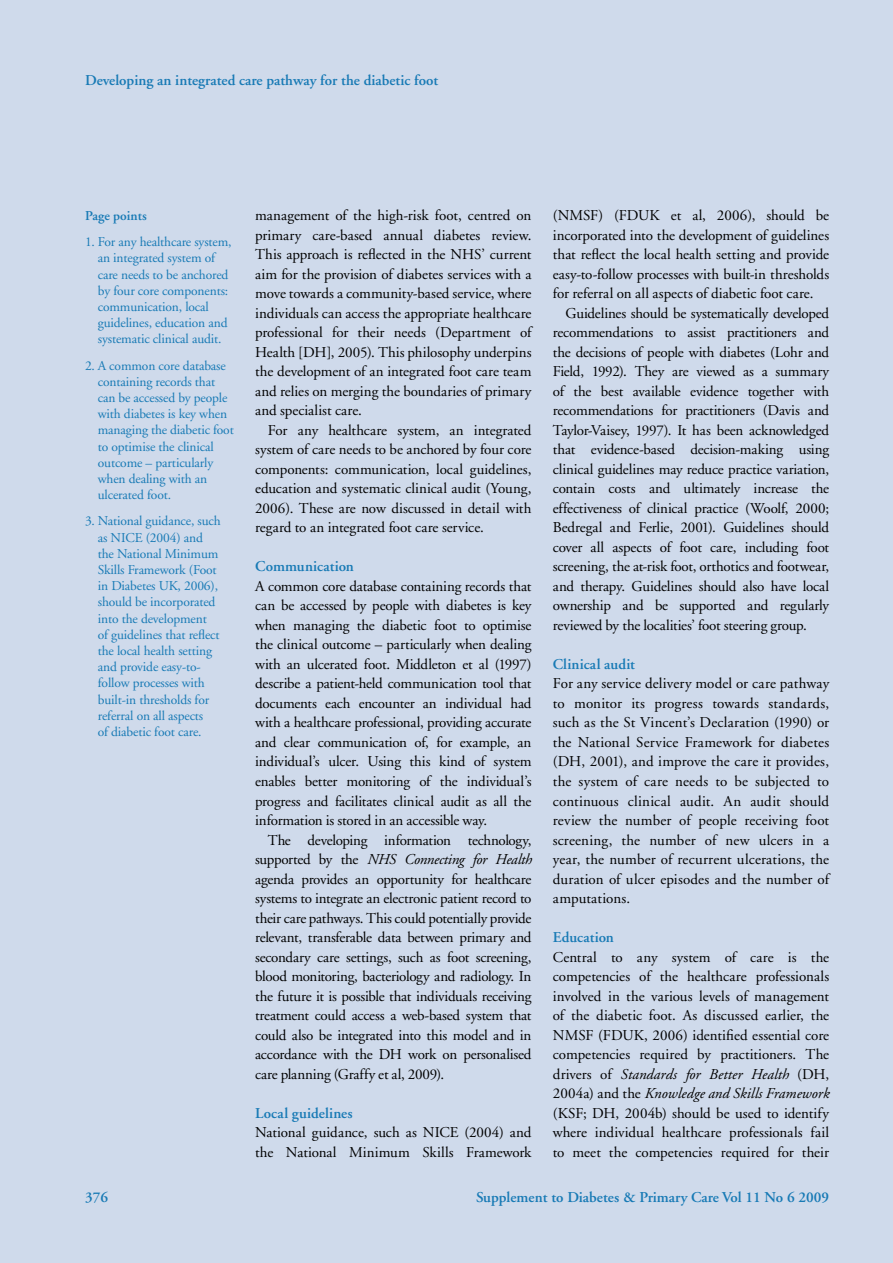
<style>
.page{position:relative;width:893px;height:1263px;background:#cfdaeb}
.page>*{position:absolute;margin:0;border:0;box-sizing:border-box;transform-origin:0 0}
.t1{font:15px/19.5px "Adobe Garamond";color:#000;text-align:justify}
.t2{font:600 15px "Adobe Garamond";color:#187ab5}
.t3{font:13.5px/16.2px "Adobe Garamond";letter-spacing:-.01em;color:#187ab5}
.t4{font:600 13.5px "Adobe Garamond";color:#187ab5}
.s1{font-style:italic}
</style>
<div class="page">
<p class="t2" style="left:85px;top:72px;width:355px">Developing an integrated care pathway for the diabetic foot</p>
<p class="t4" style="left:85px;top:208px;width:63px">Page points</p>
<p class="t3" style="left:98px;top:234px;width:135px;text-indent:-13px">1. For any healthcare system, an integrated system of care needs to be anchored by four core components: communication, local guidelines, education and systematic clinical audit.</p>
<p class="t3" style="left:98px;top:357px;width:138px;text-indent:-13px">2. A common core database containing records that can be accessed by people with diabetes is key when managing the diabetic foot to optimise the clinical outcome – particularly when dealing with an ulcerated foot.</p>
<p class="t3" style="left:98px;top:513px;width:125px;text-indent:-13px">3. National guidance, such as NICE (2004) and the National Minimum<br>Skills Framework (Foot in Diabetes UK, 2006), should be incorporated into the development<br>of guidelines that reflect the local health setting and provide easy-to&shy;follow processes with built-in thresholds for referral on all aspects<br>of diabetic foot care.</p>
<p class="t1" style="left:255px;top:206px;width:278px">management of the high-risk foot, centred on primary care-based annual diabetes review.<br>This approach is reflected in the NHS’ current aim for the provision of diabetes services with a move towards a community-based service, where individuals can access the appropriate healthcare professional for their needs (Department of Health [DH], 2005). This philosophy underpins the development of an integrated foot care team and relies on merging the boundaries of primary and specialist care.</p>
<p class="t1" style="left:255px;top:421px;width:278px;text-indent:13px">For any healthcare system, an integrated system of care needs to be anchored by four core components: communication, local guidelines, education and systematic clinical audit (Young, 2006). These are now discussed in detail with regard to an integrated foot care service.</p>
<p class="t2" style="left:255px;top:558px;width:100px">Communication</p>
<p class="t1" style="left:255px;top:577px;width:278px">A common core database containing records that can be accessed by people with diabetes is key when managing the diabetic foot to optimise the clinical outcome – particularly when dealing with an ulcerated foot. Middleton et al (1997) describe a patient-held communication tool that documents each encounter an individual had with a healthcare professional, providing accurate and clear communication of, for example, an individual’s ulcer. Using this kind of system enables better monitoring of the individual’s progress and facilitates clinical audit as all the information is stored in an accessible way.</p>
<p class="t1" style="left:255px;top:830px;width:278px;text-indent:13px">The developing information technology, supported by the <span class="s1">NHS Connecting for Health </span>agenda provides an opportunity for healthcare systems to integrate an electronic patient record to their care pathways. This could potentially provide relevant, transferable data between primary and secondary care settings, such as foot screening, blood monitoring, bacteriology and radiology. In the future it is possible that individuals receiving treatment could access a web-based system that could also be integrated into this model and in accordance with the DH work on personalised care planning (Graffy et al, 2009).</p>
<p class="t2" style="left:255px;top:1104px;width:99px">Local guidelines</p>
<p class="t1" style="left:255px;top:1123px;width:278px">National guidance, such as NICE (2004) and the National Minimum Skills Framework</p>
<p class="t1" style="left:553px;top:206px;width:278px">(NMSF) (FDUK et al, 2006), should be incorporated into the development of guidelines that reflect the local health setting and provide easy-to-follow processes with built-in thresholds for referral on all aspects of diabetic foot care.</p>
<p class="t1" style="left:553px;top:304px;width:278px;text-indent:13px">Guidelines should be systematically developed recommendations to assist practitioners and the decisions of people with diabetes (Lohr and Field, 1992). They are viewed as a summary of the best available evidence together with recommendations for practitioners (Davis and Taylor-Vaisey, 1997). It has been acknowledged that evidence-based decision-making using clinical guidelines may reduce practice variation, contain costs and ultimately increase the effectiveness of clinical practice (Woolf, 2000; Bedregal and Ferlie, 2001). Guidelines should cover all aspects of foot care, including foot screening, the at-risk foot, orthotics and footwear, and therapy. Guidelines should also have local ownership and be supported and regularly reviewed by the localities’ foot steering group.</p>
<p class="t2" style="left:553px;top:656px;width:84px">Clinical audit</p>
<p class="t1" style="left:553px;top:674px;width:278px">For any service delivery model or care pathway to monitor its progress towards standards, such as the St Vincent’s Declaration (1990) or the National Service Framework for diabetes (DH, 2001), and improve the care it provides, the system of care needs to be subjected to continuous clinical audit. An audit should review the number of people receiving foot screening, the number of new ulcers in a year, the number of recurrent ulcerations, the duration of ulcer episodes and the number of amputations.</p>
<p class="t2" style="left:553px;top:929px;width:63px">Education</p>
<p class="t1" style="left:553px;top:947px;width:278px">Central to any system of care is the competencies of the healthcare professionals involved in the various levels of management of the diabetic foot. As discussed earlier, the NMSF (FDUK, 2006) identified essential core competencies required by practitioners. The drivers of <span class="s1">Standards for Better Health</span> (DH, 2004a) and the <span class="s1">Knowledge and Skills Framework </span>(KSF; DH, 2004b) should be used to identify where individual healthcare professionals fail to meet the competencies required for their</p>
<p class="t2" style="left:85px;top:1189px;width:24px">376</p>
<p class="t2" style="left:476px;top:1189px;width:354px">Supplement to Diabetes &amp; Primary Care Vol 11 No 6 2009</p>
</div>
